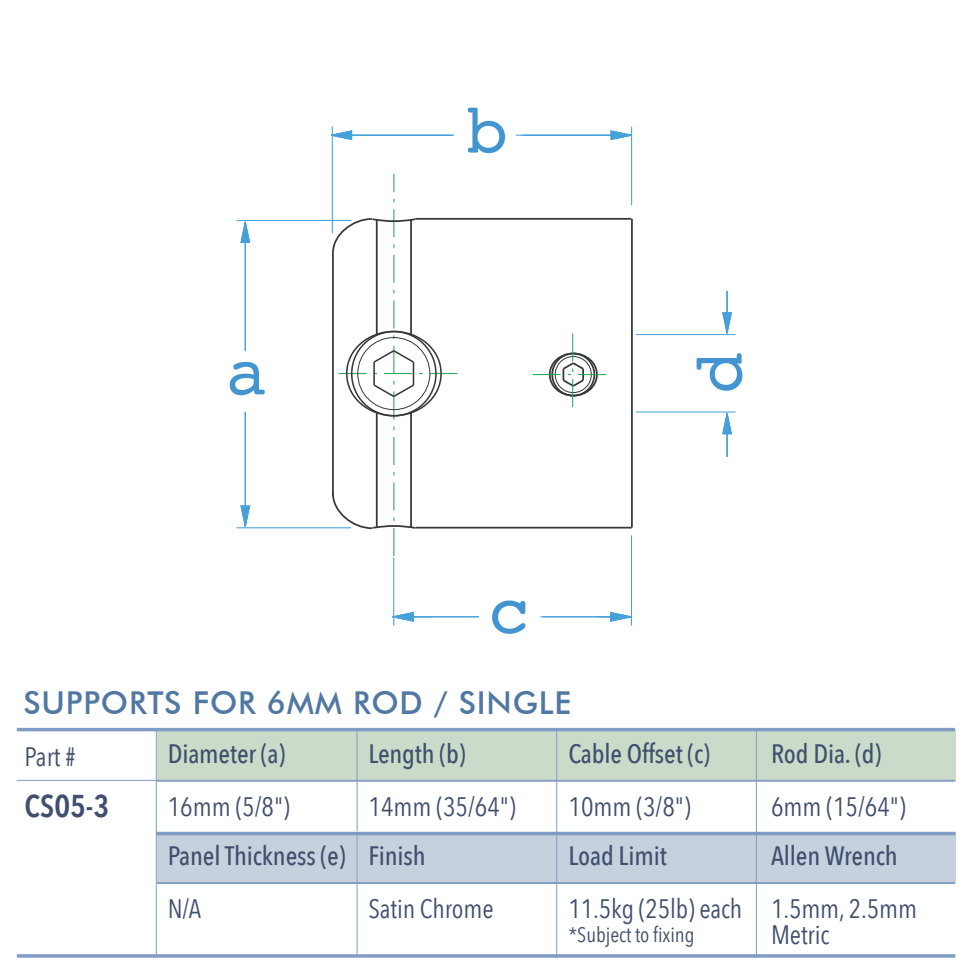
<style>
.page{position:relative;width:972px;height:972px;background:#fff}
.page>*{position:absolute;margin:0;border:0;box-sizing:border-box;transform-origin:0 0}
.t1{font:70.35px "Courier";color:#4295d1}
.t2{font:70.17px "Courier";color:#4295d1}
.t3{font:500 31.5px "Futura BT";letter-spacing:.025em;color:#5078a2}
.t4{font:600 31.5px "Avenir Next Condensed";color:#404f6e}
.t5{font:26.6px/26.2px "Avenir Next Condensed";letter-spacing:-.005em;color:#404f6e}
.t6{font:500 26.6px "Avenir Next Condensed";letter-spacing:-.005em;color:#404f6e}
.t7{font:21px "Avenir Next Condensed";letter-spacing:-.005em;color:#404f6e}
</style>
<div class="page">
<div style="left:157px;top:832px;width:797px;height:49px;background:#c7d1dd"></div>
<div style="left:157px;top:730px;width:797px;height:49px;background:#cbdbc9"></div>
<svg style="left:17px;top:727px;width:937px;height:4px;background:#9cb1d0"></svg>
<hr style="left:17px;top:780px;width:937px;height:1px;background:#819cc4">
<hr style="left:157px;top:780px;width:798px;height:1px;background:#819cc4">
<hr style="left:156px;top:729px;width:1px;height:103px;background:#819cc4">
<hr style="left:356px;top:729px;width:1px;height:102px;background:#819cc4">
<hr style="left:556px;top:729px;width:1px;height:103px;background:#819cc4">
<hr style="left:755px;top:729px;width:1px;height:103px;background:#819cc4">
<svg style="left:157px;top:831px;width:798px;height:4px;background:#9ab0cf"></svg>
<hr style="left:157px;top:882px;width:798px;height:1px;background:#819cc4">
<hr style="left:156px;top:831px;width:1px;height:124px;background:#819cc4">
<hr style="left:356px;top:831px;width:1px;height:123px;background:#819cc4">
<hr style="left:556px;top:831px;width:1px;height:124px;background:#819cc4">
<hr style="left:755px;top:831px;width:1px;height:124px;background:#819cc4">
<hr style="left:17px;top:954px;width:938px;height:3px;background:#819cc4">
<hr style="left:415px;top:218px;width:216px;height:2px;background:#363739">
<hr style="left:631px;top:219px;width:1px;height:308px;background:#363739">
<hr style="left:415px;top:526px;width:216px;height:2px;background:#363739">
<svg style="left:392px;top:612px;width:87px;height:9px"></svg>
<hr style="left:392px;top:616px;width:87px;height:1px;background:#45a1d9">
<svg style="left:540px;top:612px;width:91px;height:9px"></svg>
<hr style="left:542px;top:616px;width:89px;height:1px;background:#45a1d9">
<hr style="left:631px;top:535px;width:1px;height:90px;background:#45a1d9">
<hr style="left:393px;top:557px;width:1px;height:68px;background:#45a1d9">
<svg style="left:331px;top:131px;width:123px;height:9px"></svg>
<hr style="left:331px;top:135px;width:122px;height:1px;background:#45a1d9">
<svg style="left:515px;top:131px;width:116px;height:9px"></svg>
<hr style="left:524px;top:135px;width:107px;height:1px;background:#45a1d9">
<hr style="left:332px;top:127px;width:1px;height:106px;background:#45a1d9">
<hr style="left:631px;top:127px;width:1px;height:78px;background:#45a1d9">
<svg style="left:241px;top:221px;width:9px;height:130px"></svg>
<hr style="left:245px;top:222px;width:1px;height:129px;background:#45a1d9">
<svg style="left:241px;top:412px;width:9px;height:115px"></svg>
<hr style="left:245px;top:412px;width:1px;height:114px;background:#45a1d9">
<hr style="left:237px;top:527px;width:114px;height:1px;background:#45a1d9">
<hr style="left:237px;top:220px;width:114px;height:1px;background:#45a1d9">
<svg style="left:331px;top:174px;width:131px;height:382px"></svg>
<hr style="left:332px;top:253px;width:2px;height:243px;background:#363739">
<svg style="left:532px;top:333px;width:75px;height:75px"></svg>
<svg style="left:722px;top:291px;width:9px;height:43px"></svg>
<hr style="left:726px;top:291px;width:1px;height:42px;background:#45a1d9">
<svg style="left:722px;top:412px;width:9px;height:45px"></svg>
<hr style="left:726px;top:413px;width:1px;height:44px;background:#45a1d9">
<hr style="left:635px;top:411px;width:100px;height:1px;background:#45a1d9">
<hr style="left:635px;top:334px;width:100px;height:1px;background:#45a1d9">
<h2 class="t2" style="left:465px;top:76px;width:44px">b</h2>
<h2 class="t2" style="left:225px;top:318px;width:44px">a</h2>
<h1 class="t1" style="left:664px;top:394px;width:44px;rotate:-90deg">d</h1>
<h2 class="t2" style="left:488px;top:556px;width:44px">c</h2>
<p class="t3" style="left:23px;top:683px;width:549px">SUPPORTS FOR 6MM ROD / SINGLE</p>
<p class="t6" style="left:168px;top:737px;width:119px">Diameter (a)</p>
<p class="t5" style="left:168px;top:792px;width:124px">16mm (5/8")</p>
<p class="t6" style="left:568px;top:737px;width:143px">Cable Offset (c)</p>
<p class="t5" style="left:568px;top:792px;width:124px">10mm (3/8")</p>
<p class="t6" style="left:368px;top:737px;width:98px">Length (b)</p>
<p class="t5" style="left:368px;top:792px;width:149px">14mm (35/64")</p>
<p class="t5" style="left:25px;top:741px;width:52px">Part #</p>
<p class="t4" style="left:25px;top:778px;width:86px">CS05-3</p>
<p class="t6" style="left:168px;top:839px;width:179px">Panel Thickness (e)</p>
<p class="t5" style="left:168px;top:894px;width:35px">N/A</p>
<p class="t6" style="left:368px;top:839px;width:59px">Finish</p>
<p class="t5" style="left:368px;top:894px;width:126px">Satin Chrome</p>
<p class="t6" style="left:568px;top:839px;width:100px">Load Limit</p>
<p class="t5" style="left:568px;top:894px;width:175px">11.5kg (25lb) each</p>
<p class="t7" style="left:568px;top:917px;width:127px">*Subject to fixing</p>
<p class="t6" style="left:770px;top:737px;width:112px">Rod Dia. (d)</p>
<p class="t5" style="left:770px;top:792px;width:136px">6mm (15/64")</p>
<p class="t6" style="left:770px;top:839px;width:128px">Allen Wrench</p>
<p class="t5" style="left:770px;top:894px;width:147px">1.5mm, 2.5mm<br>Metric</p>
</div>
